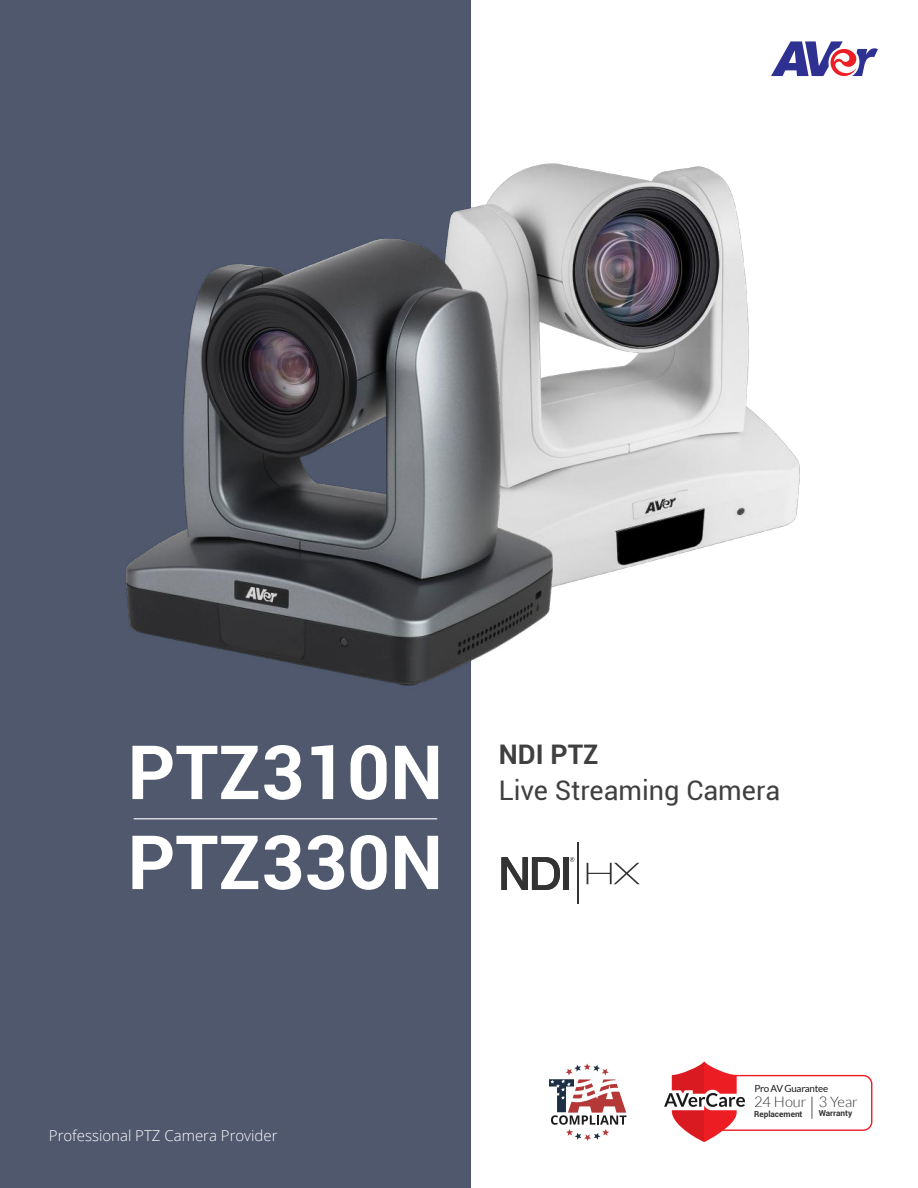
<style>
.page{position:relative;width:918px;height:1188px;background:#fff}
.page>*{position:absolute;margin:0;border:0;box-sizing:border-box;transform-origin:0 0}
.t1{font:700 75px/90px "Roboto";color:#fff}
.t2{font:27px "Roboto";color:#404041}
.t3{font:700 27px "Roboto";color:#404041}
.t4{font:300 15px "Open Sans";color:#fff}
.t5{font:300 14.7px "Lato";color:#333}
.t6{font:9.75px "Lato";letter-spacing:-.025em;color:#1a1a1a}
.t7{font:700 8.25px "Roboto";color:#333}
</style>
<div class="page">
<div style="left:0;top:0;width:470px;height:1188px;background:#4f586d"></div>
<svg style="left:664px;top:1062px;width:208px;height:78px"></svg>
<img style="left:782px;top:440px;width:18px;height:87px">
<img style="left:126px;top:154px;width:656px;height:588px">
<svg style="left:771px;top:41px;width:107px;height:35px"></svg>
<svg style="left:549px;top:1063px;width:77px;height:77px"></svg>
<hr style="left:134px;top:818px;width:303px;height:1px;background:#fff">
<svg style="left:501px;top:857px;width:59px;height:33px"></svg>
<div style="left:563px;top:857px;width:6px;height:33px;background:#333"></div>
<hr style="left:577px;top:842px;width:1px;height:62px;background:#333">
<svg style="left:587px;top:863px;width:53px;height:21px"></svg>
<svg style="left:570px;top:857px;width:4px;height:5px"></svg>
<h1 class="t1" style="left:128px;top:724px;width:317px">PTZ310N<br>PTZ330N</h1>
<h2 class="t3" style="left:499px;top:735px;width:101px">NDI PTZ</h2>
<h2 class="t2" style="left:499px;top:771px;width:283px">Live Streaming Camera</h2>
<p class="t6" style="left:754px;top:1083px;width:75px">Pro AV Guarantee</p>
<p class="t4" style="left:49px;top:1125px;width:230px">Professional PTZ Camera Provider</p>
<p class="t5" style="left:754px;top:1094px;width:54px">24 Hour</p>
<p class="t7" style="left:754px;top:1108px;width:50px">Replacement</p>
<p class="t5" style="left:819px;top:1094px;width:41px">3 Year</p>
<p class="t7" style="left:819px;top:1108px;width:35px">Warranty</p>
</div>
